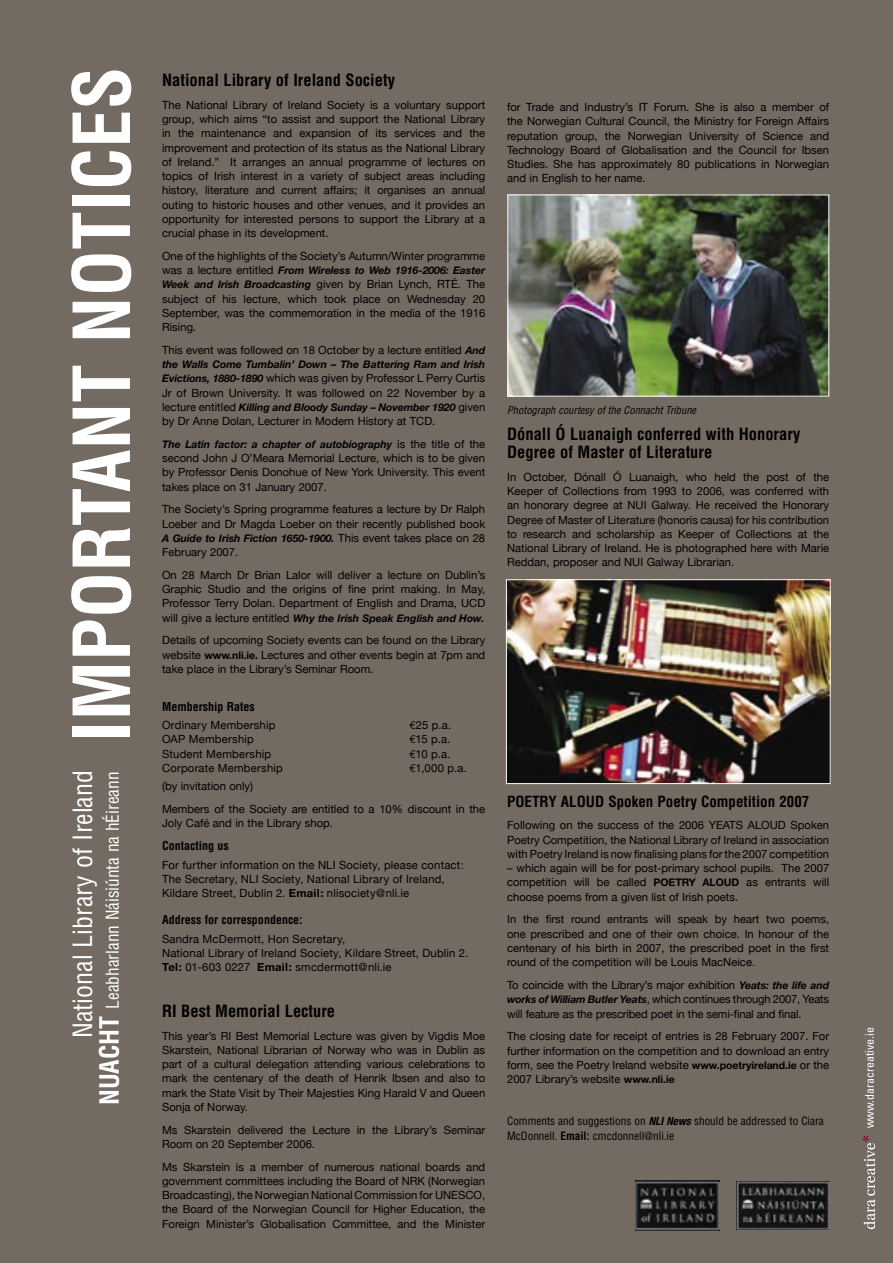
<style>
.page{position:relative;width:893px;height:1263px;background:#736a62}
.page>*{position:absolute;margin:0;border:0;box-sizing:border-box;transform-origin:0 0}
.IMPORTANT_NOTICES{font:700 condensed 76.5px "Helvetica";color:#fff}
.t1{font:condensed 25.95px "Helvetica";color:#fff}
.t2{font:condensed 17.25px "Helvetica";color:#fff}
.BACK_PAGE_TITLES{font:700 condensed 16.5px/18px "Helvetica";color:#000}
.BACK_PAGE_TITLES-2{font:700 condensed 15px "Helvetica";color:#000}
.BACK_PAGE_TITLES-3{font:700 condensed 12px "Helvetica";color:#000}
.t3{font:condensed 12px "Univers";color:#fff}
.BACK_PAGE_TITLES-4{font:11.25px/14.2px "Helvetica Neue";color:#000;text-align:justify}
.BACK_PAGE_TITLES-5{font:11.25px/14.2px "Helvetica Neue";letter-spacing:.02em;color:#000}
.COVER_BODY_TEXT{font:11.25px/14.2px "Helvetica Neue";color:#000}
.t4{font:condensed 11.25px/15px "Helvetica";color:#000}
.t5{font:italic 700 10.5px "Helvetica Neue";letter-spacing:-.005em;color:#000}
.t6{font:italic condensed 10.5px "Helvetica";color:#000}
.s1{font-weight:700;font-size:25.95px}
.s2{font-weight:400;font-style:normal;font-size:11.25px}
.s3{font-weight:700;font-style:italic;font-size:10.5px}
.s4{font-weight:700;font-size:10.5px}
.s5{font-family:"Euro Mono"}
.s6{font-weight:700}
.s7{font-family:"Helvetica Neue";font-weight:700;font-style:italic}
</style>
<div class="page">
<img style="left:635px;top:1180px;width:84px;height:50px">
<img style="left:737px;top:1181px;width:92px;height:48px">
<svg style="left:862px;top:1135px;width:13px;height:94px"></svg>
<img style="left:508px;top:581px;width:321px;height:201px">
<div style="left:506px;top:579px;width:325px;height:205px;border:1px solid #fff"></div>
<img style="left:509px;top:197px;width:318px;height:197px">
<div style="left:507px;top:195px;width:322px;height:201px;border:1px solid #fff"></div>
<p class="IMPORTANT_NOTICES" style="left:54px;top:742px;width:676px;rotate:-90deg">IMPORTANT NOTICES</p>
<p class="t1" style="left:67px;top:1038px;width:270px;rotate:-90deg">National Library of Ireland</p>
<p class="t2" style="left:102px;top:1105px;width:335px;rotate:-90deg"><span class="s1">NUACHT</span> Leabharlann Náisiúnta na hÉireann</p>
<p class="BACK_PAGE_TITLES" style="left:162px;top:71px;width:234px">National Library of Ireland Society</p>
<p class="BACK_PAGE_TITLES-4" style="left:162px;top:98px;width:325px">The National Library of Ireland Society is a voluntary support group, which aims “to assist and support the National Library in the maintenance and expansion of its services and the improvement and protection of its status as the National Library of Ireland.” It arranges an annual programme of lectures on topics of Irish interest in a variety of subject areas including history, literature and current affairs; it organises an annual outing to historic houses and other venues, and it provides an opportunity for interested persons to support the Library at a crucial phase in its development.</p>
<p class="BACK_PAGE_TITLES-4" style="left:162px;top:249px;width:325px">One of the highlights of the Society’s Autumn/Winter programme</p>
<p class="t5" style="left:162px;top:264px;width:325px"><span class="s2">was a lecture entitled</span> From Wireless to Web 1916-2006: Easter</p>
<p class="BACK_PAGE_TITLES-4" style="left:162px;top:277px;width:325px"><span class="s3">Week and Irish Broadcasting</span> given by Brian Lynch, RTÉ. The subject of his lecture, which took place on Wednesday 20<br>September, was the commemoration in the media of the 1916<br>Rising.</p>
<p class="BACK_PAGE_TITLES-4" style="left:162px;top:343px;width:325px">This event was followed on 18 October by a lecture entitled <span class="s3">And</span></p>
<p class="t5" style="left:162px;top:358px;width:325px">the Walls Come Tumbalin’ Down – The Battering Ram and Irish</p>
<p class="BACK_PAGE_TITLES-4" style="left:162px;top:371px;width:325px"><span class="s3">Evictions, 1880-1890</span> which was given by Professor L Perry Curtis<br>Jr of Brown University. It was followed on 22 November by a</p>
<p class="t5" style="left:162px;top:401px;width:325px"><span class="s2">lecture entitled</span> Killing and Bloody Sunday – November 1920 <span class="s2">given</span></p>
<p class="BACK_PAGE_TITLES-4" style="left:162px;top:414px;width:275px">by Dr Anne Dolan, Lecturer in Modern History at TCD.</p>
<p class="t5" style="left:162px;top:438px;width:325px">The Latin factor: a chapter of autobiography <span class="s2">is the title of the</span></p>
<p class="BACK_PAGE_TITLES-4" style="left:162px;top:451px;width:325px">second John J O’Meara Memorial Lecture, which is to be given by Professor Denis Donohue of New York University. This event takes place on 31 January 2007.</p>
<p class="BACK_PAGE_TITLES-4" style="left:162px;top:502px;width:325px">The Society’s Spring programme features a lecture by Dr Ralph<br>Loeber and Dr Magda Loeber on their recently published book</p>
<p class="t5" style="left:162px;top:532px;width:325px">A Guide to Irish Fiction 1650-1900. <span class="s2">This event takes place on 28</span></p>
<p class="BACK_PAGE_TITLES-4" style="left:162px;top:545px;width:78px">February 2007.</p>
<p class="BACK_PAGE_TITLES-4" style="left:162px;top:568px;width:325px">On 28 March Dr Brian Lalor will deliver a lecture on Dublin’s Graphic Studio and the origins of fine print making. In May, Professor Terry Dolan. Department of English and Drama, UCD</p>
<p class="t5" style="left:162px;top:611px;width:324px"><span class="s2">will give a lecture entitled</span> Why the Irish Speak English and How.</p>
<p class="BACK_PAGE_TITLES-4" style="left:162px;top:633px;width:325px">Details of upcoming Society events can be found on the Library website <span class="s4">www.nli.ie.</span> Lectures and other events begin at 7pm and take place in the Library’s Seminar Room.</p>
<p class="BACK_PAGE_TITLES-3" style="left:162px;top:699px;width:94px">Membership Rates</p>
<p class="BACK_PAGE_TITLES-5" style="left:162px;top:718px;width:115px">Ordinary Membership</p>
<p class="BACK_PAGE_TITLES-4" style="left:410px;top:718px;width:43px"><span class="s5">€</span>25 p.a.</p>
<p class="BACK_PAGE_TITLES-5" style="left:162px;top:732px;width:93px">OAP Membership</p>
<p class="BACK_PAGE_TITLES-4" style="left:410px;top:732px;width:42px"><span class="s5">€</span>15 p.a.</p>
<p class="BACK_PAGE_TITLES-5" style="left:162px;top:746px;width:111px">Student Membership</p>
<p class="BACK_PAGE_TITLES-4" style="left:410px;top:746px;width:42px"><span class="s5">€</span>10 p.a.</p>
<p class="BACK_PAGE_TITLES-5" style="left:162px;top:761px;width:122px">Corporate Membership</p>
<p class="BACK_PAGE_TITLES-4" style="left:410px;top:761px;width:59px"><span class="s5">€</span>1,000 p.a.</p>
<p class="COVER_BODY_TEXT" style="left:162px;top:779px;width:93px">(by invitation only)</p>
<p class="COVER_BODY_TEXT" style="left:162px;top:802px;width:325px">Members of the Society are entitled to a 10% discount in the<br>Joly Café and in the Library shop.</p>
<p class="BACK_PAGE_TITLES-3" style="left:162px;top:838px;width:68px">Contacting us</p>
<p class="BACK_PAGE_TITLES-4" style="left:162px;top:857px;width:303px;text-align:left">For further information on the NLI Society, please contact:<br>The Secretary, NLI Society, National Library of Ireland,<br>Kildare Street, Dublin 2. <span class="s6">Email:</span> nlisociety@nli.ie</p>
<p class="BACK_PAGE_TITLES-3" style="left:162px;top:912px;width:142px">Address for correspondence:</p>
<p class="BACK_PAGE_TITLES-5" style="left:162px;top:931px;width:308px">Sandra McDermott, Hon Secretary,<br>National Library of Ireland Society, Kildare Street, Dublin 2.<br><span class="s6">Tel:</span> 01-603 0227 <span class="s6">Email:</span> smcdermott@nli.ie</p>
<p class="BACK_PAGE_TITLES" style="left:162px;top:1002px;width:175px">RI Best Memorial Lecture</p>
<p class="BACK_PAGE_TITLES-4" style="left:162px;top:1028px;width:325px">This year’s RI Best Memorial Lecture was given by Vigdis Moe Skarstein, National Librarian of Norway who was in Dublin as part of a cultural delegation attending various celebrations to mark the centenary of the death of Henrik Ibsen and also to mark the State Visit by Their Majesties King Harald V and Queen Sonja of Norway.</p>
<p class="BACK_PAGE_TITLES-4" style="left:162px;top:1122px;width:325px">Ms Skarstein delivered the Lecture in the Library’s Seminar<br>Room on 20 September 2006.</p>
<p class="BACK_PAGE_TITLES-4" style="left:162px;top:1159px;width:325px">Ms Skarstein is a member of numerous national boards and government committees including the Board of NRK (Norwegian Broadcasting), the Norwegian National Commission for UNESCO, the Board of the Norwegian Council for Higher Education, the Foreign Minister’s Globalisation Committee, and the Minister</p>
<p class="BACK_PAGE_TITLES-4" style="left:507px;top:100px;width:324px">for Trade and Industry’s IT Forum. She is also a member of the Norwegian Cultural Council, the Ministry for Foreign Affairs reputation group, the Norwegian University of Science and Technology Board of Globalisation and the Council for Ibsen Studies. She has approximately 80 publications in Norwegian and in English to her name.</p>
<p class="t6" style="left:507px;top:403px;width:191px">Photograph courtesy of the Connacht Tribune</p>
<p class="BACK_PAGE_TITLES" style="left:507px;top:425px;width:295px">Dónall Ó Luanaigh conferred with Honorary<br>Degree of Master of Literature</p>
<p class="BACK_PAGE_TITLES-4" style="left:507px;top:470px;width:324px">In October, Dónall Ó Luanaigh, who held the post of the Keeper of Collections from 1993 to 2006, was conferred with an honorary degree at NUI Galway. He received the Honorary Degree of Master of Literature (honoris causa) for his contribution to research and scholarship as Keeper of Collections at the National Library of Ireland. He is photographed here with Marie Reddan, proposer and NUI Galway Librarian.</p>
<p class="BACK_PAGE_TITLES-2" style="left:507px;top:792px;width:304px">POETRY ALOUD Spoken Poetry Competition 2007</p>
<p class="BACK_PAGE_TITLES-4" style="left:507px;top:818px;width:324px">Following on the success of the 2006 YEATS ALOUD Spoken Poetry Competition, the National Library of Ireland in association with Poetry Ireland is now finalising plans for the 2007 competition</p>
<p class="BACK_PAGE_TITLES-4" style="left:507px;top:861px;width:324px">– which again will be for post-primary school pupils. The 2007 competition will be called <span class="s4">POETRY ALOUD</span> as entrants will choose poems from a given list of Irish poets.</p>
<p class="BACK_PAGE_TITLES-4" style="left:507px;top:912px;width:324px">In the first round entrants will speak by heart two poems, one prescribed and one of their own choice. In honour of the centenary of his birth in 2007, the prescribed poet in the first round of the competition will be Louis MacNeice.</p>
<p class="BACK_PAGE_TITLES-4" style="left:507px;top:978px;width:324px">To coincide with the Library’s major exhibition <span class="s3">Yeats: the life and works of William Butler Yeats</span>, which continues through 2007, Yeats will feature as the prescribed poet in the semi-final and final.</p>
<p class="BACK_PAGE_TITLES-4" style="left:507px;top:1029px;width:324px">The closing date for receipt of entries is 28 February 2007. For further information on the competition and to download an entry form, see the Poetry Ireland website <span class="s4">www.poetryireland.ie</span> or the 2007 Library’s website <span class="s4">www.nli.ie</span></p>
<p class="t4" style="left:507px;top:1113px;width:318px">Comments and suggestions on <span class="s7">NLI News</span> should be addressed to Ciara<br>McDonnell. <span class="s6">Email:</span> cmcdonnell@nli.ie</p>
<p class="t3" style="left:862px;top:1128px;width:102px;rotate:-90deg">www.daracreative.ie</p>
</div>
